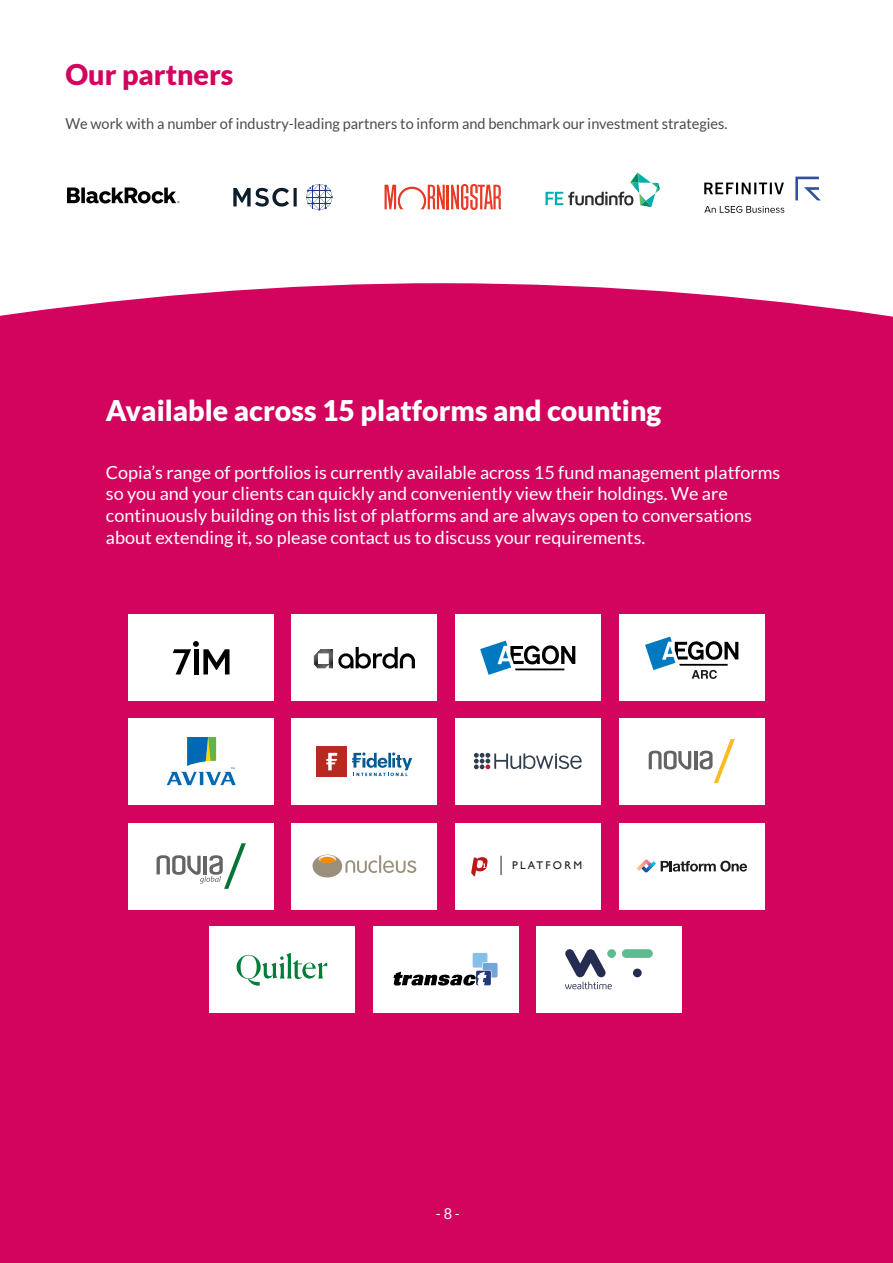
<style>
.page{position:relative;width:893px;height:1263px;background:#fff}
.page>*{position:absolute;margin:0;border:0;box-sizing:border-box;transform-origin:0 0}
.t1{font:900 28.5px "Lato";color:#fff}
.t2{font:900 28.5px "Lato";color:#d3045e}
.t3{font:18px/21.6px "Lato";color:#fff}
.t4{font:15px "Lato";color:#4b4b4b}
.t5{font:15px "Lato";color:#fff}
.t6{font:11.1px "Gill Sans";letter-spacing:.2em;color:#1d1d1b}
</style>
<div class="page">
<div style="left:0;top:283px;width:893px;height:980px;background:#d3045e"></div>
<svg style="left:67px;top:187px;width:113px;height:16px"></svg>
<svg style="left:233px;top:188px;width:64px;height:19px"></svg>
<svg style="left:306px;top:184px;width:27px;height:27px"></svg>
<hr style="left:447px;top:185px;width:2px;height:24px;background:#e73925">
<svg style="left:385px;top:185px;width:60px;height:24px"></svg>
<svg style="left:451px;top:184px;width:50px;height:26px"></svg>
<svg style="left:795px;top:177px;width:26px;height:23px"></svg>
<svg style="left:704px;top:183px;width:80px;height:11px"></svg>
<svg style="left:704px;top:206px;width:80px;height:7px"></svg>
<svg style="left:545px;top:172px;width:115px;height:35px"></svg>
<div style="left:129px;top:718px;width:145px;height:86px;background:#fff"></div>
<svg style="left:167px;top:737px;width:69px;height:48px"></svg>
<div style="left:619px;top:823px;width:145px;height:86px;background:#fff"></div>
<svg style="left:636px;top:860px;width:111px;height:13px"></svg>
<div style="left:373px;top:926px;width:145px;height:86px;background:#fff"></div>
<svg style="left:394px;top:953px;width:104px;height:33px"></svg>
<div style="left:455px;top:615px;width:145px;height:86px;background:#fff"></div>
<svg style="left:480px;top:641px;width:95px;height:34px"></svg>
<div style="left:619px;top:615px;width:145px;height:86px;background:#fff"></div>
<svg style="left:645px;top:637px;width:93px;height:42px"></svg>
<div style="left:209px;top:926px;width:145px;height:86px;background:#fff"></div>
<svg style="left:236px;top:953px;width:91px;height:33px"></svg>
<div style="left:129px;top:615px;width:145px;height:86px;background:#fff"></div>
<svg style="left:173px;top:641px;width:57px;height:33px"></svg>
<div style="left:455px;top:718px;width:145px;height:86px;background:#fff"></div>
<svg style="left:474px;top:753px;width:108px;height:16px"></svg>
<div style="left:292px;top:823px;width:145px;height:86px;background:#fff"></div>
<svg style="left:312px;top:854px;width:104px;height:23px"></svg>
<div style="left:619px;top:718px;width:145px;height:86px;background:#fff"></div>
<hr style="left:694px;top:751px;width:3px;height:18px;background:#646363">
<svg style="left:700px;top:739px;width:35px;height:44px"></svg>
<svg style="left:649px;top:751px;width:42px;height:19px"></svg>
<div style="left:129px;top:823px;width:145px;height:86px;background:#fff"></div>
<svg style="left:157px;top:843px;width:89px;height:46px"></svg>
<div style="left:292px;top:718px;width:145px;height:86px;background:#fff"></div>
<div style="left:317px;top:746px;width:30px;height:30px;background:#b8291f"></div>
<svg style="left:326px;top:753px;width:11px;height:17px"></svg>
<svg style="left:352px;top:752px;width:60px;height:24px"></svg>
<div style="left:536px;top:926px;width:146px;height:86px;background:#fff"></div>
<svg style="left:565px;top:949px;width:47px;height:40px"></svg>
<div style="left:607px;top:949px;width:9px;height:9px;background:#5fba8f;border-radius:50%"></div>
<div style="left:622px;top:949px;width:31px;height:9px;background:#5fba8f;border-radius:4px"></div>
<div style="left:633px;top:968px;width:9px;height:9px;background:#242d51;border-radius:50%"></div>
<div style="left:455px;top:823px;width:145px;height:86px;background:#fff"></div>
<svg style="left:471px;top:857px;width:17px;height:19px"></svg>
<svg style="left:501px;top:856px;width:1px;height:19px"></svg>
<div style="left:292px;top:615px;width:145px;height:86px;background:#fff"></div>
<svg style="left:314px;top:647px;width:101px;height:22px"></svg>
<h1 class="t2" style="left:65px;top:58px;width:169px">Our partners</h1>
<p class="t4" style="left:65px;top:115px;width:664px">We work with a number of industry-leading partners to inform and benchmark our investment strategies.</p>
<h1 class="t1" style="left:106px;top:393px;width:557px">Available across 15 platforms and counting</h1>
<p class="t3" style="left:106px;top:461px;width:676px">Copia’s range of portfolios is currently available across 15 fund management platforms so you and your clients can quickly and conveniently view their holdings. We are continuously building on this list of platforms and are always open to conversations about extending it, so please contact us to discuss your requirements.</p>
<p class="t6" style="left:512px;top:858px;width:71px">PLATFORM</p>
<p class="t5" style="left:436px;top:1205px;width:26px">- 8 -</p>
</div>
